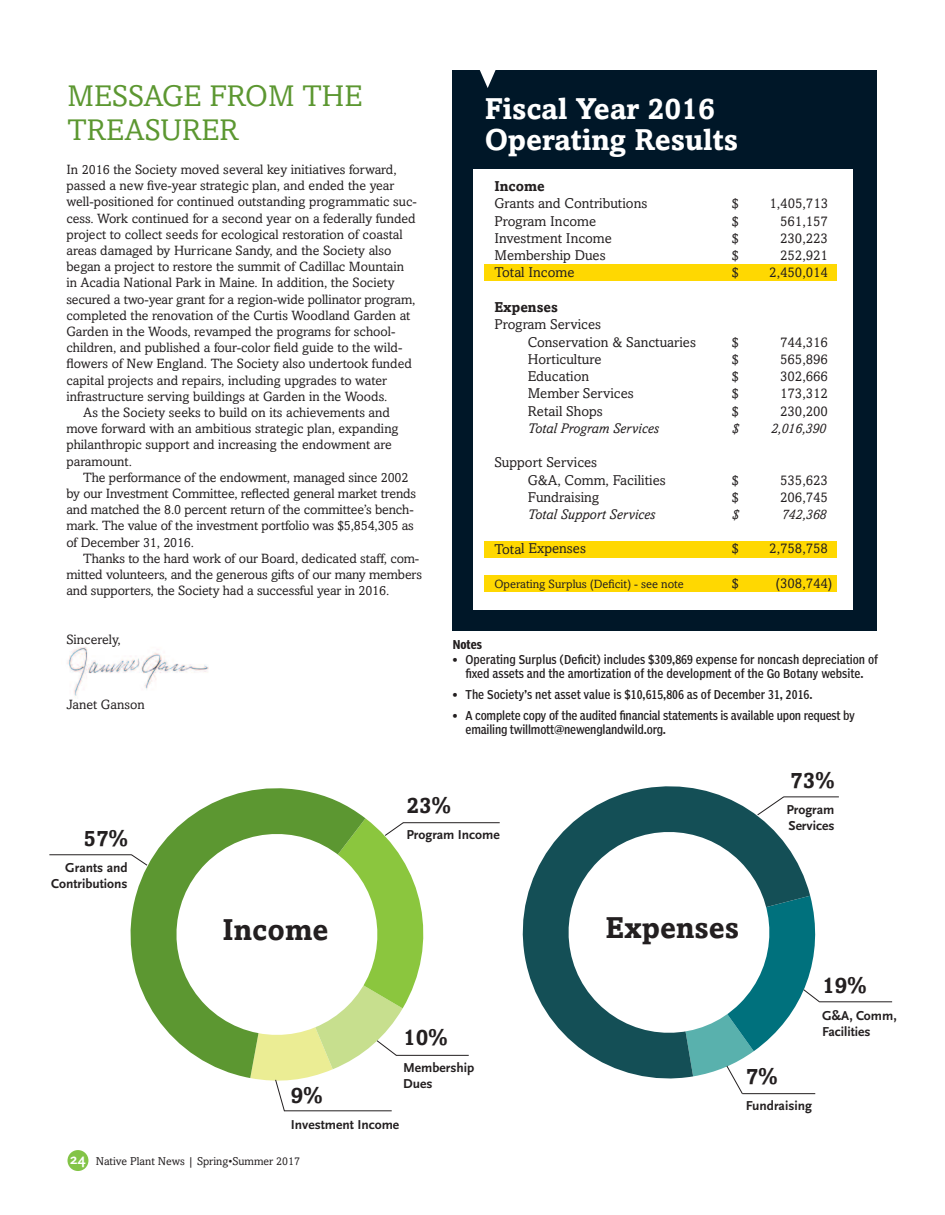
<style>
.page{position:relative;width:945px;height:1215px;background:#fff}
.page>*{position:absolute;margin:0;border:0;box-sizing:border-box;transform-origin:0 0}
.t1{font:700 30px/30.6px "Amasis MT Std";color:#fff}
.t2{font:30px/34.5px "Amasis MT Std";color:#5c9731}
.t3{font:700 30px "Amasis MT Std";color:#231f20}
.t4{font:700 22.5px "Amasis MT Std";color:#231f20}
.t5{font:14.25px/17.2px "Amasis MT Std";color:#231f20}
.t6{font:italic 14.25px "Amasis MT Std";color:#231f20}
.t7{font:700 14.25px "Amasis MT Std";color:#231f20}
.t8{font:13.5px "Amasis MT Std";color:#231f20}
.t9{font:700 13.5px/16.2px "Scala Sans OT";color:#231f20}
.t10{font:12px/14.4px "Poynter Agate One Comp";color:#231f20;text-align:center}
.t11{font:12px "Amasis MT Std";color:#231f20}
.t12{font:700 12px "Poynter Agate One Comp";color:#231f20}
.t13{font:11.4px "Amasis MT Std";color:#231f20}
.s1{font-family:"Scala Sans OT";font-weight:700;font-size:15px;color:#fff}
</style>
<div class="page">
<div style="left:68px;top:1150px;width:20px;height:21px;background:#83c447;border-radius:50%"></div>
<img style="left:67px;top:647px;width:142px;height:49px">
<div style="left:452px;top:71px;width:424px;height:560px;background:#001728"></div>
<div style="left:473px;top:170px;width:379px;height:440px;background:#fff"></div>
<svg style="left:479px;top:70px;width:17px;height:18px"></svg>
<div style="left:485px;top:541px;width:352px;height:16px;background:#ffd801"></div>
<div style="left:485px;top:575px;width:352px;height:17px;background:#ffd801"></div>
<div style="left:485px;top:264px;width:352px;height:17px;background:#ffd801"></div>
<svg style="left:118px;top:788px;width:247px;height:290px"></svg>
<svg style="left:167px;top:824px;width:83px;height:221px"></svg>
<svg style="left:522px;top:786px;width:288px;height:293px"></svg>
<svg style="left:559px;top:822px;width:220px;height:221px"></svg>
<hr style="left:49px;top:854px;width:83px;height:1px;background:#231f20">
<svg style="left:130px;top:854px;width:18px;height:12px"></svg>
<hr style="left:403px;top:822px;width:97px;height:1px;background:#231f20">
<hr style="left:396px;top:1055px;width:73px;height:1px;background:#231f20">
<svg style="left:250px;top:818px;width:191px;height:294px"></svg>
<hr style="left:784px;top:796px;width:55px;height:1px;background:#231f20">
<svg style="left:757px;top:796px;width:28px;height:20px"></svg>
<hr style="left:819px;top:1001px;width:73px;height:1px;background:#231f20">
<svg style="left:669px;top:896px;width:157px;height:199px"></svg>
<h1 class="t2" style="left:68px;top:79px;width:296px">MESSAGE FROM THE<br>TREASURER</h1>
<p class="t8" style="left:66px;top:162px;width:332px">In 2016 the Society moved several key initiatives forward,</p>
<p class="t8" style="left:66px;top:178px;width:330px">passed a new five-year strategic plan, and ended the year</p>
<p class="t8" style="left:66px;top:194px;width:352px">well-positioned for continued outstanding programmatic suc-</p>
<p class="t8" style="left:66px;top:210px;width:351px">cess. Work continued for a second year on a federally funded</p>
<p class="t8" style="left:66px;top:226px;width:338px">project to collect seeds for ecological restoration of coastal</p>
<p class="t8" style="left:66px;top:243px;width:327px">areas damaged by Hurricane Sandy, and the Society also</p>
<p class="t8" style="left:66px;top:259px;width:339px">began a project to restore the summit of Cadillac Mountain</p>
<p class="t8" style="left:66px;top:275px;width:330px">in Acadia National Park in Maine. In addition, the Society</p>
<p class="t8" style="left:66px;top:291px;width:351px">secured a two-year grant for a region-wide pollinator program,</p>
<p class="t8" style="left:66px;top:307px;width:346px">completed the renovation of the Curtis Woodland Garden at</p>
<p class="t8" style="left:66px;top:324px;width:331px">Garden in the Woods, revamped the programs for school-</p>
<p class="t8" style="left:66px;top:340px;width:338px">children, and published a four-color field guide to the wild-</p>
<p class="t8" style="left:66px;top:356px;width:347px">flowers of New England. The Society also undertook funded</p>
<p class="t8" style="left:66px;top:372px;width:322px">capital projects and repairs, including upgrades to water</p>
<p class="t8" style="left:66px;top:388px;width:322px">infrastructure serving buildings at Garden in the Woods.</p>
<p class="t8" style="left:83px;top:405px;width:308px">As the Society seeks to build on its achievements and</p>
<p class="t8" style="left:66px;top:421px;width:334px">move forward with an ambitious strategic plan, expanding</p>
<p class="t8" style="left:66px;top:437px;width:327px">philanthropic support and increasing the endowment are</p>
<p class="t8" style="left:66px;top:453px;width:67px">paramount.</p>
<p class="t8" style="left:83px;top:469px;width:327px">The performance of the endowment, managed since 2002</p>
<p class="t8" style="left:66px;top:486px;width:351px">by our Investment Committee, reflected general market trends</p>
<p class="t8" style="left:66px;top:502px;width:349px">and matched the 8.0 percent return of the committee’s bench-</p>
<p class="t8" style="left:66px;top:518px;width:349px">mark. The value of the investment portfolio was $5,854,305 as</p>
<p class="t8" style="left:66px;top:534px;width:129px">of December 31, 2016.</p>
<p class="t8" style="left:83px;top:550px;width:338px">Thanks to the hard work of our Board, dedicated staff, com-</p>
<p class="t8" style="left:66px;top:567px;width:357px">mitted volunteers, and the generous gifts of our many members</p>
<p class="t8" style="left:66px;top:583px;width:324px">and supporters, the Society had a successful year in 2016.</p>
<p class="t8" style="left:66px;top:631px;width:56px">Sincerely,</p>
<p class="t8" style="left:66px;top:696px;width:80px">Janet Ganson</p>
<h1 class="t1" style="left:485px;top:94px;width:255px">Fiscal Year 2016<br>Operating Results</h1>
<p class="t7" style="left:494px;top:178px;width:52px">Income</p>
<p class="t5" style="left:494px;top:195px;width:155px">Grants and Contributions</p>
<p class="t5" style="left:732px;top:195px;width:8px">$</p>
<p class="t5" style="left:769px;top:195px;width:60px">1,405,713</p>
<p class="t5" style="left:494px;top:212px;width:103px">Program Income</p>
<p class="t5" style="left:732px;top:212px;width:8px">$</p>
<p class="t5" style="left:780px;top:212px;width:49px">561,157</p>
<p class="t5" style="left:494px;top:230px;width:119px">Investment Income</p>
<p class="t5" style="left:732px;top:230px;width:8px">$</p>
<p class="t5" style="left:780px;top:230px;width:49px">230,223</p>
<p class="t5" style="left:494px;top:247px;width:113px">Membership Dues</p>
<p class="t5" style="left:732px;top:247px;width:8px">$</p>
<p class="t5" style="left:780px;top:247px;width:49px">252,921</p>
<p class="t5" style="left:494px;top:264px;width:82px">Total Income</p>
<p class="t5" style="left:732px;top:264px;width:8px">$</p>
<p class="t5" style="left:769px;top:264px;width:60px">2,450,014</p>
<p class="t7" style="left:494px;top:298px;width:65px">Expenses</p>
<p class="t5" style="left:528px;top:316px;width:170px;text-indent:-33px">Program Services<br>Conservation &amp; Sanctuaries</p>
<p class="t5" style="left:732px;top:333px;width:8px">$</p>
<p class="t5" style="left:780px;top:333px;width:49px">744,316</p>
<p class="t5" style="left:528px;top:351px;width:75px">Horticulture</p>
<p class="t5" style="left:732px;top:351px;width:8px">$</p>
<p class="t5" style="left:780px;top:351px;width:49px">565,896</p>
<p class="t5" style="left:528px;top:368px;width:63px">Education</p>
<p class="t5" style="left:732px;top:368px;width:8px">$</p>
<p class="t5" style="left:780px;top:368px;width:49px">302,666</p>
<p class="t5" style="left:528px;top:385px;width:108px">Member Services</p>
<p class="t5" style="left:732px;top:385px;width:8px">$</p>
<p class="t5" style="left:780px;top:385px;width:49px">173,312</p>
<p class="t5" style="left:528px;top:402px;width:77px">Retail Shops</p>
<p class="t5" style="left:732px;top:402px;width:8px">$</p>
<p class="t5" style="left:780px;top:402px;width:49px">230,200</p>
<p class="t6" style="left:528px;top:420px;width:133px">Total Program Services</p>
<p class="t6" style="left:732px;top:420px;width:8px">$</p>
<p class="t6" style="left:771px;top:420px;width:57px">2,016,390</p>
<p class="t5" style="left:528px;top:454px;width:140px;text-indent:-33px">Support Services<br>G&amp;A, Comm, Facilities</p>
<p class="t5" style="left:732px;top:471px;width:8px">$</p>
<p class="t5" style="left:780px;top:471px;width:49px">535,623</p>
<p class="t5" style="left:528px;top:489px;width:73px">Fundraising</p>
<p class="t5" style="left:732px;top:489px;width:8px">$</p>
<p class="t5" style="left:780px;top:489px;width:49px">206,745</p>
<p class="t6" style="left:528px;top:506px;width:129px">Total Support Services</p>
<p class="t6" style="left:732px;top:506px;width:8px">$</p>
<p class="t6" style="left:782px;top:506px;width:46px">742,368</p>
<p class="t5" style="left:494px;top:540px;width:93px">Total Expenses</p>
<p class="t5" style="left:732px;top:540px;width:8px">$</p>
<p class="t5" style="left:769px;top:540px;width:60px">2,758,758</p>
<p class="t11" style="left:494px;top:577px;width:191px">Operating Surplus (Deficit) - see note</p>
<p class="t5" style="left:732px;top:575px;width:8px">$</p>
<p class="t5" style="left:776px;top:575px;width:58px">(308,744)</p>
<p class="t12" style="left:453px;top:637px;width:31px">Notes</p>
<p class="t10" style="left:453px;top:652px;width:427px">• Operating Surplus (Deficit) includes $309,869 expense for noncash depreciation of fixed assets and the amortization of the development of the Go Botany website.</p>
<p class="t10" style="left:453px;top:688px;width:361px">• The Society’s net asset value is $10,615,806 as of December 31, 2016.</p>
<p class="t10" style="left:466px;top:709px;width:391px;text-align:left;text-indent:-13px">• A complete copy of the audited financial statements is available upon request by emailing twillmott@newenglandwild.org.</p>
<h2 class="t4" style="left:83px;top:824px;width:46px">57%</h2>
<p class="t9" style="left:51px;top:859px;width:78px;text-align:right">Grants and<br>Contributions</p>
<h2 class="t4" style="left:406px;top:792px;width:46px">23%</h2>
<p class="t9" style="left:406px;top:827px;width:95px">Program Income</p>
<h1 class="t3" style="left:223px;top:912px;width:107px">Income</h1>
<h1 class="t3" style="left:606px;top:909px;width:135px">Expenses</h1>
<h2 class="t4" style="left:790px;top:767px;width:46px">73%</h2>
<p class="t9" style="left:786px;top:802px;width:50px">Program<br>Services</p>
<h2 class="t4" style="left:403px;top:1024px;width:46px">10%</h2>
<p class="t9" style="left:403px;top:1059px;width:73px">Membership<br>Dues</p>
<h2 class="t4" style="left:291px;top:1082px;width:33px">9%</h2>
<p class="t9" style="left:291px;top:1117px;width:110px">Investment Income</p>
<p class="t13" style="left:70px;top:1154px;width:231px"><span class="s1">24</span> Native Plant News | Spring•Summer 2017</p>
<h2 class="t4" style="left:822px;top:972px;width:46px">19%</h2>
<p class="t9" style="left:822px;top:1007px;width:76px">G&amp;A, Comm,<br>Facilities</p>
<h2 class="t4" style="left:746px;top:1063px;width:33px">7%</h2>
<p class="t9" style="left:746px;top:1098px;width:68px">Fundraising</p>
</div>
